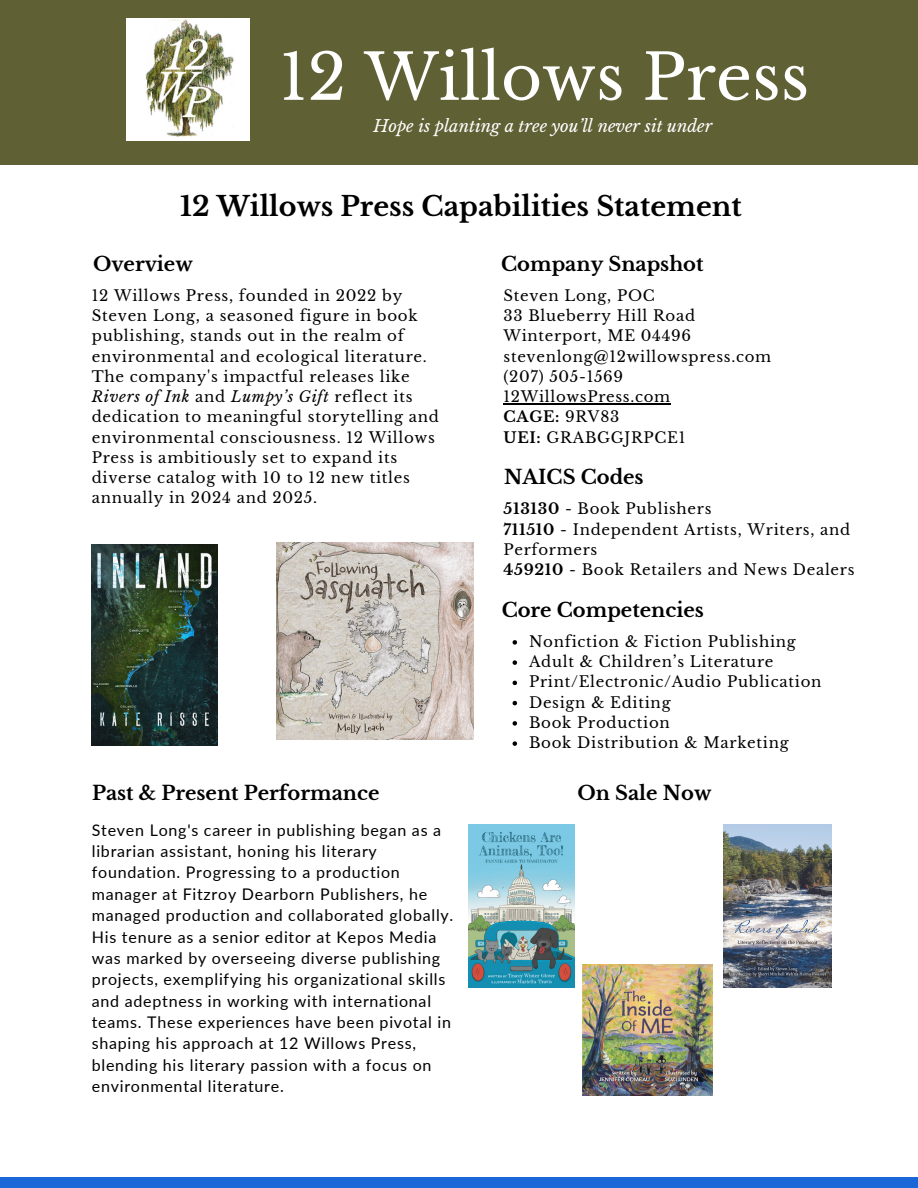
<style>
.page{position:relative;width:918px;height:1188px;background:#fff}
.page>*{position:absolute;margin:0;border:0;box-sizing:border-box;transform-origin:0 0}
.t1{font:63px "Libre Baskerville";color:#fff}
.t2{font:700 27px "Libre Baskerville";color:#000}
.t3{font:700 19.5px "Libre Baskerville";color:#000}
.t4{font:italic 16.5px "Libre Baskerville";color:#fff}
.t5{font:16.05px/21.3px "Lato";letter-spacing:.045em;color:#000}
.t6{font:15px/20.2px "Libre Baskerville";letter-spacing:.045em;color:#000}
.t7{font:700 15px "Libre Baskerville";color:#000}
.s1{font-style:italic}
.s2{font-weight:400}
.s3{font-weight:700}
</style>
<div class="page">
<div style="left:0;top:0;width:918px;height:165px;background:#606035"></div>
<div style="left:0;top:1177px;width:918px;height:11px;background:#1b67d8"></div>
<img style="left:127px;top:18px;width:122px;height:123px">
<img style="left:92px;top:544px;width:126px;height:201px">
<img style="left:469px;top:824px;width:105px;height:163px">
<img style="left:277px;top:542px;width:196px;height:197px">
<img style="left:582px;top:964px;width:131px;height:132px">
<img style="left:724px;top:824px;width:108px;height:163px">
<svg style="left:513px;top:640px;width:4px;height:5px"></svg>
<svg style="left:513px;top:660px;width:4px;height:5px"></svg>
<svg style="left:513px;top:681px;width:4px;height:4px"></svg>
<svg style="left:513px;top:701px;width:4px;height:4px"></svg>
<svg style="left:513px;top:721px;width:4px;height:5px"></svg>
<svg style="left:513px;top:741px;width:4px;height:5px"></svg>
<hr style="left:504px;top:403px;width:167px;height:1px;background:#000">
<p class="t1" style="left:279px;top:39px;width:531px">12 Willows Press</p>
<p class="t4" style="left:373px;top:116px;width:341px">Hope is planting a tree you’ll never sit under</p>
<p class="t2" style="left:180px;top:190px;width:563px">12 Willows Press Capabilities Statement</p>
<h3 class="t3" style="left:93px;top:252px;width:101px">Overview</h3>
<p class="t6" style="left:92px;top:286px;width:349px">12 Willows Press, founded in 2022 by Steven Long, a seasoned figure in book publishing, stands out in the realm of environmental and ecological literature.<br>The company's impactful releases like <span class="s1">Rivers of Ink</span> and <span class="s1">Lumpy’s Gift</span> reflect its dedication to meaningful storytelling and environmental consciousness. 12 Willows Press is ambitiously set to expand its diverse catalog with 10 to 12 new titles annually in 2024 and 2025.</p>
<h3 class="t3" style="left:92px;top:781px;width:289px">Past &amp; Present Performance</h3>
<p class="t5" style="left:92px;top:819px;width:363px">Steven Long's career in publishing began as a librarian assistant, honing his literary foundation. Progressing to a production manager at Fitzroy Dearborn Publishers, he managed production and collaborated globally.<br>His tenure as a senior editor at Kepos Media was marked by overseeing diverse publishing projects, exemplifying his organizational skills and adeptness in working with international teams. These experiences have been pivotal in shaping his approach at 12 Willows Press, blending his literary passion with a focus on environmental literature.</p>
<p class="t3" style="left:501px;top:252px;width:204px">Company Snapshot</p>
<h3 class="t6" style="left:504px;top:286px;width:153px">Steven Long, POC</h3>
<p class="t6" style="left:504px;top:306px;width:193px">33 Blueberry Hill Road</p>
<p class="t6" style="left:504px;top:326px;width:189px">Winterport, ME 04496</p>
<p class="t6" style="left:504px;top:346px;width:269px">stevenlong@12willowspress.com</p>
<h3 class="t6" style="left:504px;top:367px;width:121px">(207) 505-1569</h3>
<p class="t6" style="left:504px;top:387px;width:168px">12WillowsPress.com</p>
<p class="t7" style="left:504px;top:408px;width:117px">CAGE: <span class="s2">9RV83</span></p>
<p class="t6" style="left:504px;top:427px;width:183px"><span class="s3">UEI:</span> GRABGGJRPCE1</p>
<p class="t3" style="left:504px;top:465px;width:141px">NAICS Codes</p>
<p class="t6" style="left:504px;top:499px;width:209px"><span class="s3">513130</span> - Book Publishers</p>
<p class="t6" style="left:504px;top:519px;width:348px"><span class="s3">711510</span> - Independent Artists, Writers, and<br>Performers</p>
<p class="t6" style="left:504px;top:560px;width:352px"><span class="s3">459210</span> - Book Retailers and News Dealers</p>
<p class="t3" style="left:502px;top:598px;width:204px">Core Competencies</p>
<p class="t6" style="left:529px;top:632px;width:268px">Nonfiction &amp; Fiction Publishing</p>
<p class="t6" style="left:529px;top:652px;width:246px">Adult &amp; Children’s Literature</p>
<p class="t6" style="left:529px;top:672px;width:294px">Print/Electronic/Audio Publication</p>
<p class="t6" style="left:529px;top:692px;width:143px">Design &amp; Editing</p>
<p class="t6" style="left:529px;top:713px;width:142px">Book Production</p>
<p class="t6" style="left:529px;top:733px;width:261px">Book Distribution &amp; Marketing</p>
<p class="t3" style="left:577px;top:781px;width:135px">On Sale Now</p>
</div>
